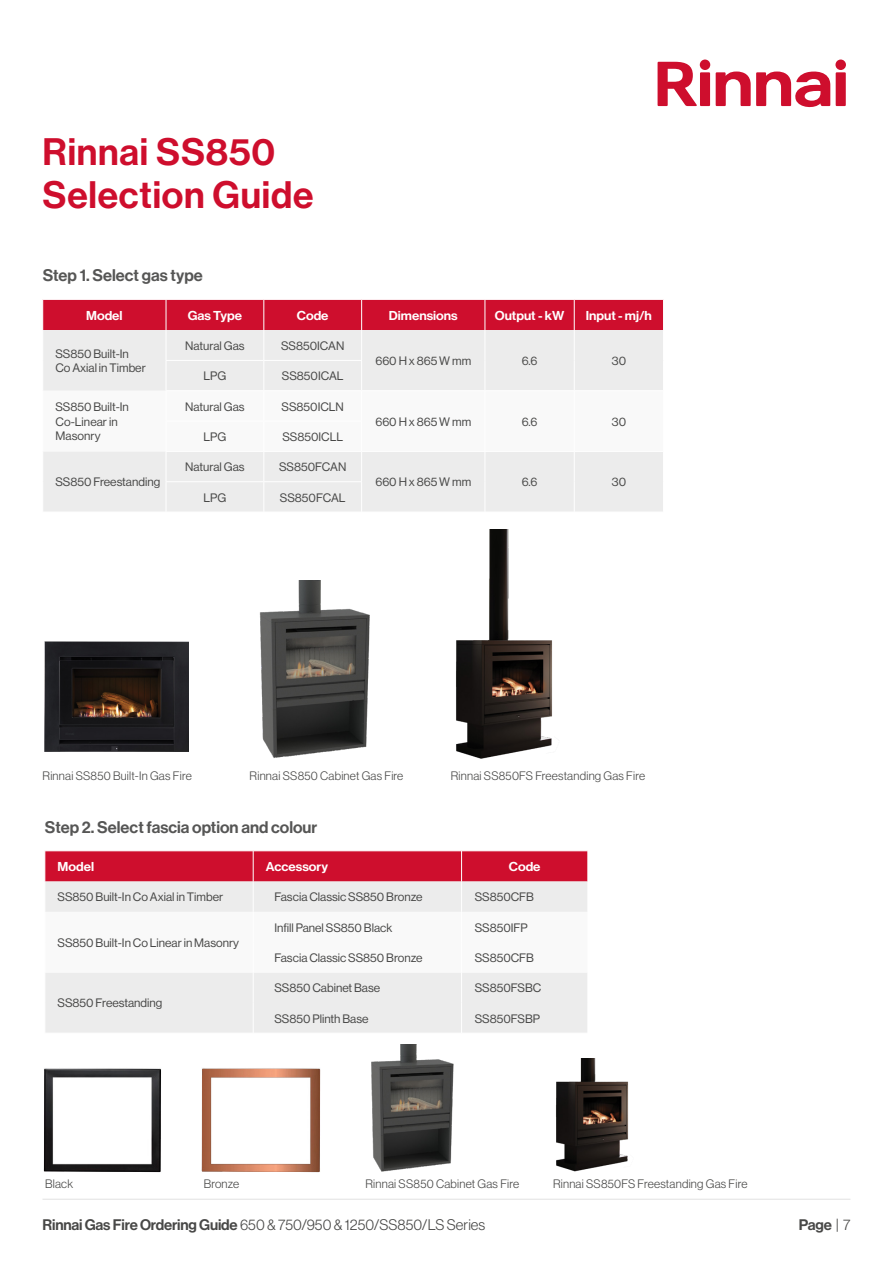
<style>
.page{position:relative;width:893px;height:1263px;background:#fff}
.page>*{position:absolute;margin:0;border:0;box-sizing:border-box;transform-origin:0 0}
.RB_Primary_Heading_White{font:37.5px "N Haas Grotesk DS Pro 65 Md";letter-spacing:.02em;color:#ce0e2d}
.Body_copy{font:16.5px "N Haas Grotesk DS Pro 65 Md";color:#565655}
.t1{font:15px "N Haas Grotesk DS Pro 45 Lt";letter-spacing:.005em;color:#484847}
.t2{font:15px "N Haas Grotesk DS Pro 65 Md";color:#484847}
.t3{font:12.6px "N Haas Grotesk DS Pro 65 Md";color:#fff;scale:1.06 1}
.TABLE_COPY_for_interactive_panel_2020{font:12px/14.4px "N Haas Grotesk DS Pro 55 Rg";color:#484847}
.t4{font:12px "N Haas Grotesk DS Pro 45 Lt";letter-spacing:.02em;color:#484847}
.s1{font-family:"N Haas Grotesk DS Pro 65 Md"}
.s2{font-family:"N Haas Grotesk DS Pro 45 Lt"}
</style>
<div class="page">
<hr style="left:43px;top:1199px;width:807px;height:1px;background:#e1e1e1">
<div style="left:700px;top:60px;width:10px;height:10px;background:#ce0e2d;border-radius:50%"></div>
<div style="left:700px;top:72px;width:10px;height:34px;background:#ce0e2d"></div>
<div style="left:835px;top:60px;width:11px;height:10px;background:#ce0e2d;border-radius:50%"></div>
<div style="left:836px;top:72px;width:10px;height:34px;background:#ce0e2d"></div>
<svg style="left:658px;top:62px;width:39px;height:44px"></svg>
<svg style="left:716px;top:71px;width:114px;height:37px"></svg>
<img style="left:45px;top:642px;width:143px;height:109px">
<img style="left:259px;top:581px;width:111px;height:177px">
<img style="left:371px;top:1044px;width:83px;height:128px">
<img style="left:456px;top:529px;width:96px;height:230px">
<img style="left:556px;top:1058px;width:72px;height:114px">
<div style="left:43px;top:300px;width:620px;height:30px;background:#ce0e2d"></div>
<div style="left:43px;top:330px;width:620px;height:182px;background:#ececec"></div>
<hr style="left:166px;top:360px;width:98px;height:1px;background:#fff">
<hr style="left:264px;top:360px;width:98px;height:1px;background:#fff">
<hr style="left:166px;top:481px;width:98px;height:1px;background:#fff">
<hr style="left:264px;top:481px;width:98px;height:1px;background:#fff">
<hr style="left:166px;top:300px;width:1px;height:30px;background:#fff">
<hr style="left:263px;top:300px;width:1px;height:30px;background:#fff">
<hr style="left:361px;top:300px;width:1px;height:30px;background:#fff">
<hr style="left:485px;top:300px;width:1px;height:30px;background:#fff">
<hr style="left:574px;top:300px;width:1px;height:30px;background:#fff">
<hr style="left:166px;top:330px;width:1px;height:30px;background:#fff">
<hr style="left:263px;top:330px;width:1px;height:30px;background:#fff">
<hr style="left:361px;top:330px;width:1px;height:30px;background:#fff">
<hr style="left:485px;top:330px;width:1px;height:30px;background:#fff">
<hr style="left:574px;top:330px;width:1px;height:30px;background:#fff">
<hr style="left:485px;top:360px;width:1px;height:30px;background:#fff">
<hr style="left:574px;top:360px;width:1px;height:30px;background:#fff">
<svg style="left:43px;top:361px;width:620px;height:120px"></svg>
<hr style="left:485px;top:452px;width:1px;height:30px;background:#fff">
<hr style="left:574px;top:452px;width:1px;height:30px;background:#fff">
<hr style="left:485px;top:482px;width:1px;height:30px;background:#fff">
<hr style="left:574px;top:482px;width:1px;height:30px;background:#fff">
<hr style="left:166px;top:482px;width:1px;height:30px;background:#fff">
<hr style="left:263px;top:482px;width:1px;height:30px;background:#fff">
<hr style="left:361px;top:482px;width:1px;height:30px;background:#fff">
<div style="left:46px;top:851px;width:542px;height:30px;background:#ce0e2d"></div>
<div style="left:46px;top:881px;width:542px;height:152px;background:#ececec"></div>
<svg style="left:46px;top:912px;width:542px;height:60px"></svg>
<hr style="left:253px;top:851px;width:1px;height:30px;background:#fff">
<hr style="left:461px;top:851px;width:1px;height:30px;background:#fff">
<hr style="left:253px;top:881px;width:1px;height:31px;background:#fff">
<hr style="left:461px;top:881px;width:1px;height:31px;background:#fff">
<hr style="left:253px;top:912px;width:1px;height:30px;background:#fff">
<hr style="left:461px;top:912px;width:1px;height:30px;background:#fff">
<hr style="left:253px;top:942px;width:1px;height:30px;background:#fff">
<hr style="left:461px;top:942px;width:1px;height:30px;background:#fff">
<hr style="left:253px;top:972px;width:1px;height:31px;background:#fff">
<hr style="left:461px;top:972px;width:1px;height:31px;background:#fff">
<hr style="left:253px;top:1003px;width:1px;height:30px;background:#fff">
<hr style="left:461px;top:1003px;width:1px;height:30px;background:#fff">
<img style="left:43px;top:1068px;width:118px;height:105px">
<img style="left:202px;top:1068px;width:118px;height:105px">
<p class="RB_Primary_Heading_White" style="left:43px;top:130px;width:234px">Rinnai SS850</p>
<p class="RB_Primary_Heading_White" style="left:43px;top:173px;width:272px">Selection Guide</p>
<p class="Body_copy" style="left:43px;top:266px;width:162px">Step 1. Select gas type</p>
<p class="t3" style="left:86px;top:308px;width:36px">Model</p>
<p class="t3" style="left:188px;top:308px;width:53px">Gas Type</p>
<p class="t3" style="left:297px;top:308px;width:31px">Code</p>
<p class="t3" style="left:389px;top:308px;width:66px">Dimensions</p>
<p class="t3" style="left:495px;top:308px;width:67px">Output - kW</p>
<p class="t3" style="left:586px;top:308px;width:64px">Input - mj/h</p>
<p class="TABLE_COPY_for_interactive_panel_2020" style="left:55px;top:346px;width:92px">SS850 Built-In<br>Co Axial in Timber</p>
<p class="TABLE_COPY_for_interactive_panel_2020" style="left:185px;top:338px;width:61px">Natural Gas</p>
<p class="TABLE_COPY_for_interactive_panel_2020" style="left:281px;top:338px;width:65px">SS850ICAN</p>
<p class="TABLE_COPY_for_interactive_panel_2020" style="left:375px;top:354px;width:97px">660 H x 865 W mm</p>
<p class="TABLE_COPY_for_interactive_panel_2020" style="left:522px;top:354px;width:17px">6.6</p>
<p class="TABLE_COPY_for_interactive_panel_2020" style="left:612px;top:354px;width:16px">30</p>
<p class="TABLE_COPY_for_interactive_panel_2020" style="left:203px;top:369px;width:24px">LPG</p>
<p class="TABLE_COPY_for_interactive_panel_2020" style="left:282px;top:369px;width:63px">SS850ICAL</p>
<p class="TABLE_COPY_for_interactive_panel_2020" style="left:55px;top:400px;width:75px">SS850 Built-In<br>Co-Linear in<br>Masonry</p>
<p class="TABLE_COPY_for_interactive_panel_2020" style="left:185px;top:399px;width:61px">Natural Gas</p>
<p class="TABLE_COPY_for_interactive_panel_2020" style="left:282px;top:399px;width:64px">SS850ICLN</p>
<p class="TABLE_COPY_for_interactive_panel_2020" style="left:203px;top:429px;width:24px">LPG</p>
<p class="TABLE_COPY_for_interactive_panel_2020" style="left:282px;top:429px;width:62px">SS850ICLL</p>
<p class="TABLE_COPY_for_interactive_panel_2020" style="left:55px;top:475px;width:106px">SS850 Freestanding</p>
<p class="TABLE_COPY_for_interactive_panel_2020" style="left:185px;top:460px;width:61px">Natural Gas</p>
<p class="TABLE_COPY_for_interactive_panel_2020" style="left:279px;top:460px;width:69px">SS850FCAN</p>
<p class="TABLE_COPY_for_interactive_panel_2020" style="left:203px;top:490px;width:24px">LPG</p>
<p class="TABLE_COPY_for_interactive_panel_2020" style="left:280px;top:490px;width:67px">SS850FCAL</p>
<p class="TABLE_COPY_for_interactive_panel_2020" style="left:375px;top:414px;width:97px">660 H x 865 W mm</p>
<p class="TABLE_COPY_for_interactive_panel_2020" style="left:522px;top:414px;width:17px">6.6</p>
<p class="TABLE_COPY_for_interactive_panel_2020" style="left:612px;top:414px;width:16px">30</p>
<p class="TABLE_COPY_for_interactive_panel_2020" style="left:375px;top:475px;width:97px">660 H x 865 W mm</p>
<p class="TABLE_COPY_for_interactive_panel_2020" style="left:522px;top:475px;width:17px">6.6</p>
<p class="TABLE_COPY_for_interactive_panel_2020" style="left:612px;top:475px;width:16px">30</p>
<p class="t4" style="left:43px;top:769px;width:151px">Rinnai SS850 Built-In Gas Fire</p>
<p class="t4" style="left:250px;top:769px;width:155px">Rinnai SS850 Cabinet Gas Fire</p>
<p class="t4" style="left:451px;top:769px;width:196px">Rinnai SS850FS Freestanding Gas Fire</p>
<p class="Body_copy" style="left:45px;top:817px;width:274px">Step 2. Select fascia option and colour</p>
<p class="t3" style="left:58px;top:859px;width:36px">Model</p>
<p class="t3" style="left:266px;top:859px;width:60px">Accessory</p>
<p class="t3" style="left:509px;top:859px;width:31px">Code</p>
<p class="TABLE_COPY_for_interactive_panel_2020" style="left:58px;top:890px;width:167px">SS850 Built-In Co Axial in Timber</p>
<p class="TABLE_COPY_for_interactive_panel_2020" style="left:274px;top:890px;width:150px">Fascia Classic SS850 Bronze</p>
<p class="TABLE_COPY_for_interactive_panel_2020" style="left:475px;top:890px;width:61px">SS850CFB</p>
<p class="TABLE_COPY_for_interactive_panel_2020" style="left:58px;top:935px;width:183px">SS850 Built-In Co Linear in Masonry</p>
<p class="TABLE_COPY_for_interactive_panel_2020" style="left:274px;top:920px;width:119px">Infill Panel SS850 Black</p>
<p class="TABLE_COPY_for_interactive_panel_2020" style="left:475px;top:920px;width:55px">SS850IFP</p>
<p class="TABLE_COPY_for_interactive_panel_2020" style="left:274px;top:951px;width:150px">Fascia Classic SS850 Bronze</p>
<p class="TABLE_COPY_for_interactive_panel_2020" style="left:475px;top:951px;width:61px">SS850CFB</p>
<p class="TABLE_COPY_for_interactive_panel_2020" style="left:58px;top:996px;width:106px">SS850 Freestanding</p>
<p class="TABLE_COPY_for_interactive_panel_2020" style="left:274px;top:981px;width:107px">SS850 Cabinet Base</p>
<p class="TABLE_COPY_for_interactive_panel_2020" style="left:475px;top:981px;width:68px">SS850FSBC</p>
<p class="TABLE_COPY_for_interactive_panel_2020" style="left:274px;top:1011px;width:96px">SS850 Plinth Base</p>
<p class="TABLE_COPY_for_interactive_panel_2020" style="left:475px;top:1011px;width:67px">SS850FSBP</p>
<p class="t4" style="left:45px;top:1176px;width:30px">Black</p>
<p class="t4" style="left:365px;top:1176px;width:155px">Rinnai SS850 Cabinet Gas Fire</p>
<p class="t4" style="left:204px;top:1176px;width:37px">Bronze</p>
<p class="t4" style="left:553px;top:1176px;width:196px">Rinnai SS850FS Freestanding Gas Fire</p>
<p class="t1" style="left:43px;top:1216px;width:444px"><span class="s1">Rinnai Gas Fire Ordering Guide</span> 650 &amp; 750/950 &amp; 1250/SS850/LS Series</p>
<p class="t2" style="left:799px;top:1216px;width:53px">Page <span class="s2">| 7</span></p>
</div>
